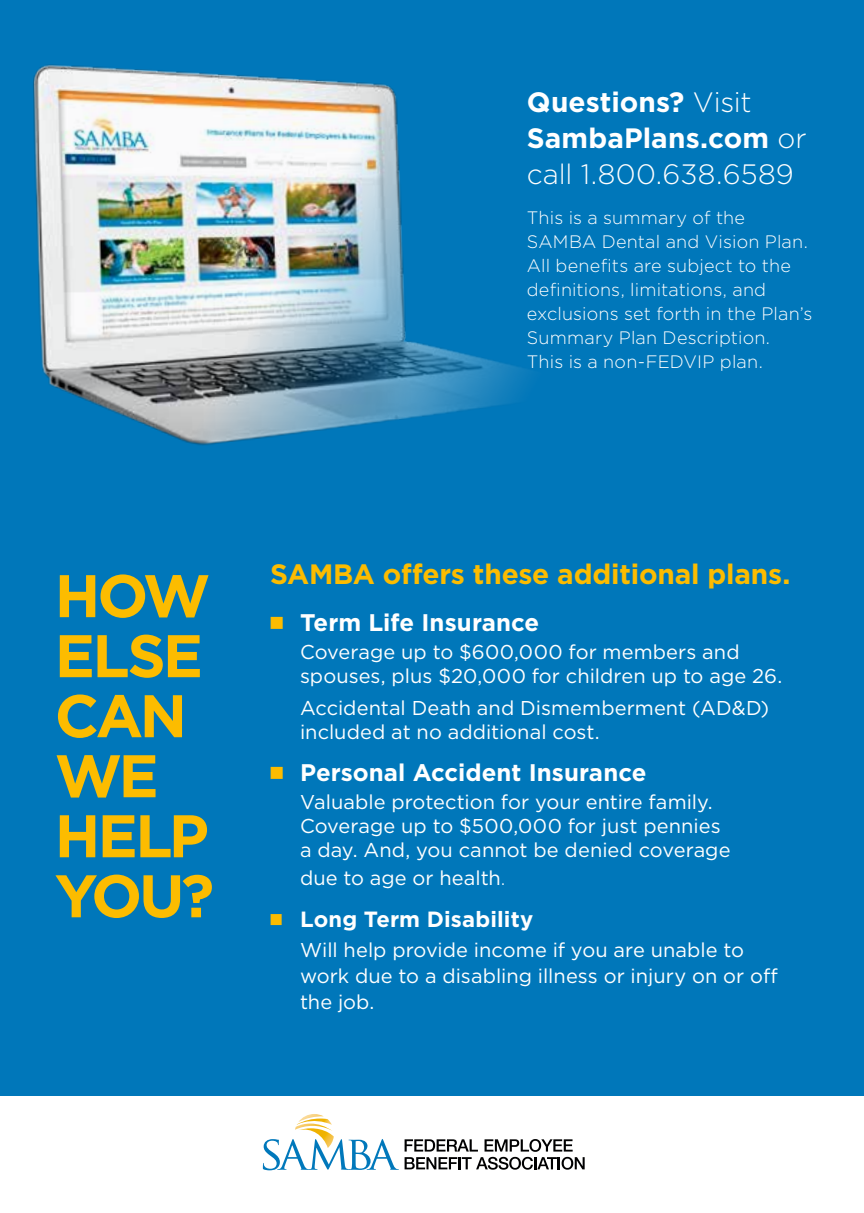
<style>
.page{position:relative;width:864px;height:1213px;background:#fff}
.page>*{position:absolute;margin:0;border:0;box-sizing:border-box;transform-origin:0 0}
.t1{font:700 60px/60px "Gotham";letter-spacing:-.05em;color:#fcbc00}
.t2{font:300 28px/36px "Gotham";letter-spacing:.005em;color:#fff}
.t3{font:700 28px "Gotham";letter-spacing:-.005em;color:#fcbc00}
.t4{font:700 24px "Gotham";letter-spacing:.005em;color:#fff}
.t5{font:700 22px "Gotham";letter-spacing:.005em;color:#fff}
.t6{font:20px/24px "Gotham";color:#fff}
.t7{font:300 18px/24px "Gotham";letter-spacing:.01em;color:#fff}
.s1{font-weight:700}
.s2{font-weight:300}
</style>
<div class="page">
<div style="left:0;top:511px;width:864px;height:585px;background:#0077ba"></div>
<div style="left:0;top:0;width:864px;height:513px;background:#0077ba"></div>
<svg style="left:263px;top:1114px;width:136px;height:56px"></svg>
<svg style="left:405px;top:1139px;width:180px;height:30px"></svg>
<img style="left:33px;top:64px;width:496px;height:381px">
<h2 class="t2" style="left:527px;top:83px;width:281px"><span class="s1">Questions?</span> Visit<br><span class="s1">SambaPlans.com</span> or call 1.800.638.6589</h2>
<p class="t7" style="left:527px;top:205px;width:287px">This is a summary of the<br>SAMBA Dental and Vision Plan.<br>All benefits are subject to the definitions, limitations, and exclusions set forth in the Plan’s<br>Summary Plan Description.<br>This is a non-FEDVIP plan.</p>
<h1 class="t1" style="left:55px;top:564px;width:161px">HOW<br>ELSE<br>CAN<br>WE<br>HELP<br>YOU?</h1>
<h2 class="t3" style="left:270px;top:557px;width:522px">SAMBA offers these additional plans.</h2>
<p class="t4" style="left:300px;top:608px;width:241px">Term Life Insurance</p>
<p class="t6" style="left:300px;top:639px;width:484px">Coverage up to $600,000 for members and spouses, plus $20,000 for children up to age 26.</p>
<p class="t6" style="left:300px;top:695px;width:471px">Accidental Death and Dismemberment (AD&amp;D) included at no additional cost.</p>
<p class="t4" style="left:300px;top:758px;width:348px">Personal Accident Insurance</p>
<p class="t6" style="left:300px;top:789px;width:432px">Valuable protection for your entire family.<br>Coverage up to $500,000 for just pennies a day. And, you cannot be denied coverage</p>
<p class="t6" style="left:300px;top:865px;width:207px">due to age or health<span class="s2">.</span></p>
<p class="t5" style="left:300px;top:906px;width:235px">Long Term Disability</p>
<p class="t6" style="left:300px;top:936px;width:479px;line-height:26px">Will help provide income if you are unable to work due to a disabling illness or injury on or off the job.</p>
</div>
